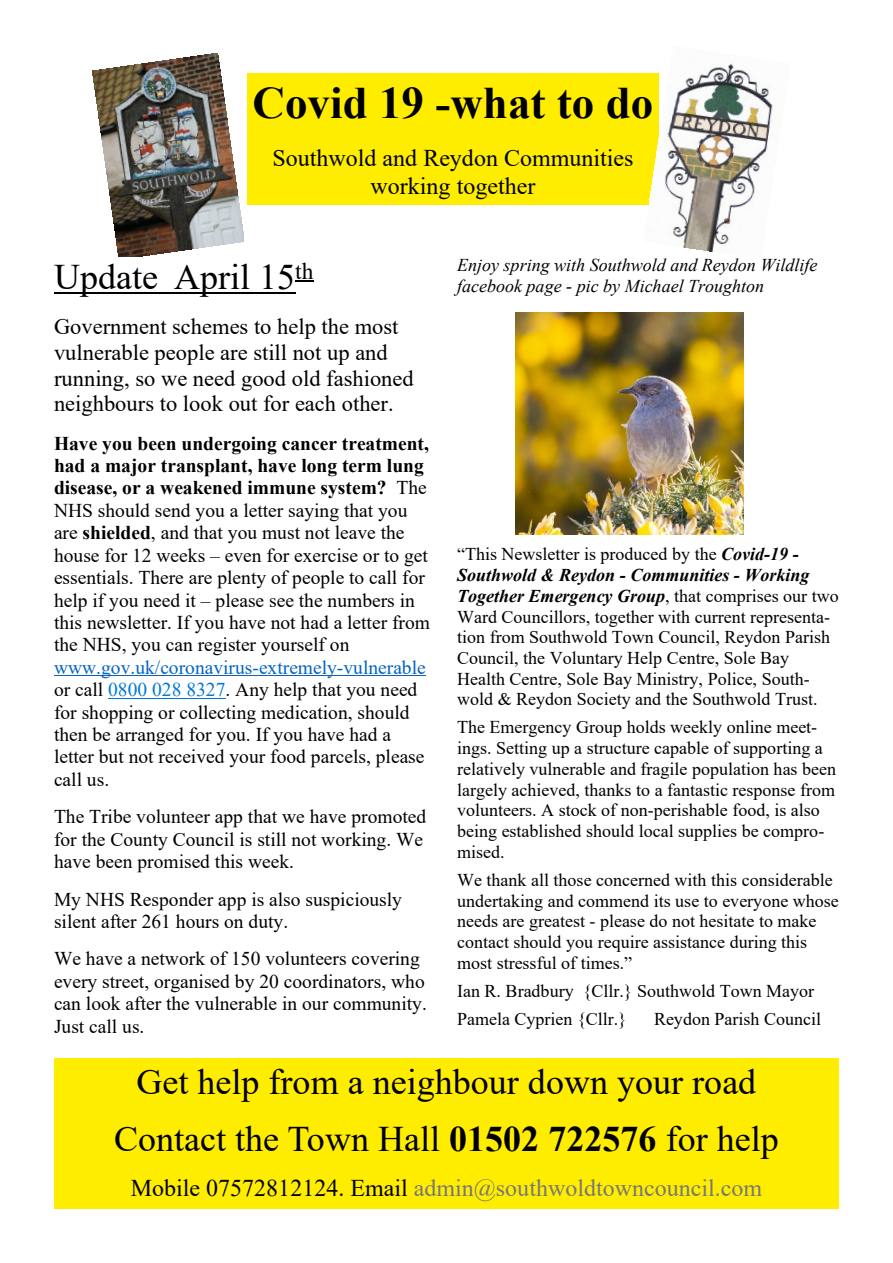
<style>
.page{position:relative;width:893px;height:1263px;background:#fff}
.page>*{position:absolute;margin:0;border:0;box-sizing:border-box;transform-origin:0 0}
.t1{font:700 45px "Times New Roman";color:#000}
.t2{font:36px/56.4px "Times New Roman";color:#000;text-align:center}
.t3{font:24px "Times New Roman";color:#777}
.t4{font:24px/27.6px "Times New Roman";color:#000;text-align:center}
.t5{font:22.5px/25.8px "Times New Roman";color:#000}
.t6{font:19.5px/22.4px "Times New Roman";color:#000}
.t7{font:18px/20.7px "Times New Roman";color:#000}
.t8{font:italic 18px/20.7px "Times New Roman";color:#000}
.s1{font-weight:700}
.s2{color:#0563c1}
.s3{color:#0078d7}
.s4{font-weight:700;font-style:italic}
.s5{color:#000}
</style>
<div class="page">
<div style="left:247px;top:73px;width:412px;height:131px;background:#ffed00"></div>
<hr style="left:54px;top:292px;width:241px;height:2px;background:#000">
<svg style="left:295px;top:281px;width:18px;height:1px"></svg>
<hr style="left:54px;top:675px;width:372px;height:1px;background:#0563c1">
<hr style="left:108px;top:698px;width:117px;height:1px;background:#0078d7">
<img style="left:515px;top:313px;width:229px;height:221px">
<div style="left:54px;top:1058px;width:785px;height:151px;background:#ffed00"></div>
<img style="left:93px;top:53px;width:151px;height:204px">
<img style="left:644px;top:63px;width:129px;height:189px">
<h1 class="t1" style="left:253px;top:88px;width:402px">Covid 19 -what to do</h1>
<p class="t4" style="left:272px;top:147px;width:363px">Southwold and Reydon Communities working together</p>
<p class="t8" style="left:457px;top:257px;width:362px">Enjoy spring with Southwold and Reydon Wildlife facebook page - pic by Michael Troughton</p>
<h2 class="t2" style="left:54px;top:253px;width:261px">Update April 15<sup>th</sup></h2>
<p class="t5" style="left:54px;top:316px;width:361px">Government schemes to help the most vulnerable people are still not up and running, so we need good old fashioned neighbours to look out for each other.</p>
<p class="t6" style="left:54px;top:434px;width:378px"><span class="s1">Have you been undergoing cancer treatment, had a major transplant, have long term lung disease, or a weakened immune system?</span> The NHS should send you a letter saying that you are <span class="s1">shielded</span>, and that you must not leave the house for 12 weeks – even for exercise or to get essentials. There are plenty of people to call for help if you need it – please see the numbers in this newsletter. If you have not had a letter from the NHS, you can register yourself on</p>
<p class="t6" style="left:54px;top:658px;width:373px"><span class="s2">www.gov.uk/coronavirus-extremely-vulnerable </span>or call <span class="s3">0800 028 8327</span>. Any help that you need for shopping or collecting medication, should then be arranged for you. If you have had a letter but not received your food parcels, please call us.</p>
<p class="t6" style="left:54px;top:807px;width:374px">The Tribe volunteer app that we have promoted for the County Council is still not working. We have been promised this week.</p>
<p class="t6" style="left:54px;top:890px;width:350px">My NHS Responder app is also suspiciously silent after 261 hours on duty.</p>
<p class="t6" style="left:54px;top:949px;width:374px">We have a network of 150 volunteers covering every street, organised by 20 coordinators, who can look after the vulnerable in our community.<br>Just call us.</p>
<p class="t7" style="left:457px;top:546px;width:383px">“This Newsletter is produced by the <span class="s4">Covid-19 - Southwold &amp; Reydon - Communities - Working Together Emergency Group</span>, that comprises our two Ward Councillors, together with current representa&shy;tion from Southwold Town Council, Reydon Parish Council, the Voluntary Help Centre, Sole Bay Health Centre, Sole Bay Ministry, Police, South&shy;wold &amp; Reydon Society and the Southwold Trust.</p>
<p class="t7" style="left:457px;top:719px;width:380px">The Emergency Group holds weekly online meet&shy;ings. Setting up a structure capable of supporting a relatively vulnerable and fragile population has been largely achieved, thanks to a fantastic response from volunteers. A stock of non-perishable food, is also being established should local supplies be compro&shy;mised.</p>
<p class="t7" style="left:457px;top:871px;width:383px">We thank all those concerned with this considerable undertaking and commend its use to everyone whose needs are greatest - please do not hesitate to make contact should you require assistance during this most stressful of times.”</p>
<p class="t7" style="left:457px;top:978px;width:359px;line-height:28.2px">Ian R. Bradbury {Cllr.} Southwold Town Mayor<br>Pamela Cyprien {Cllr.}</p>
<p class="t7" style="left:654px;top:1010px;width:169px">Reydon Parish Council</p>
<h2 class="t2" style="left:114px;top:1057px;width:666px">Get help from a neighbour down your road<br>Contact the Town Hall <span class="s1">01502 722576</span> for help</h2>
<p class="t3" style="left:131px;top:1179px;width:633px"><span class="s5">Mobile 07572812124. Email</span> admin@southwoldtowncouncil.com</p>
</div>
